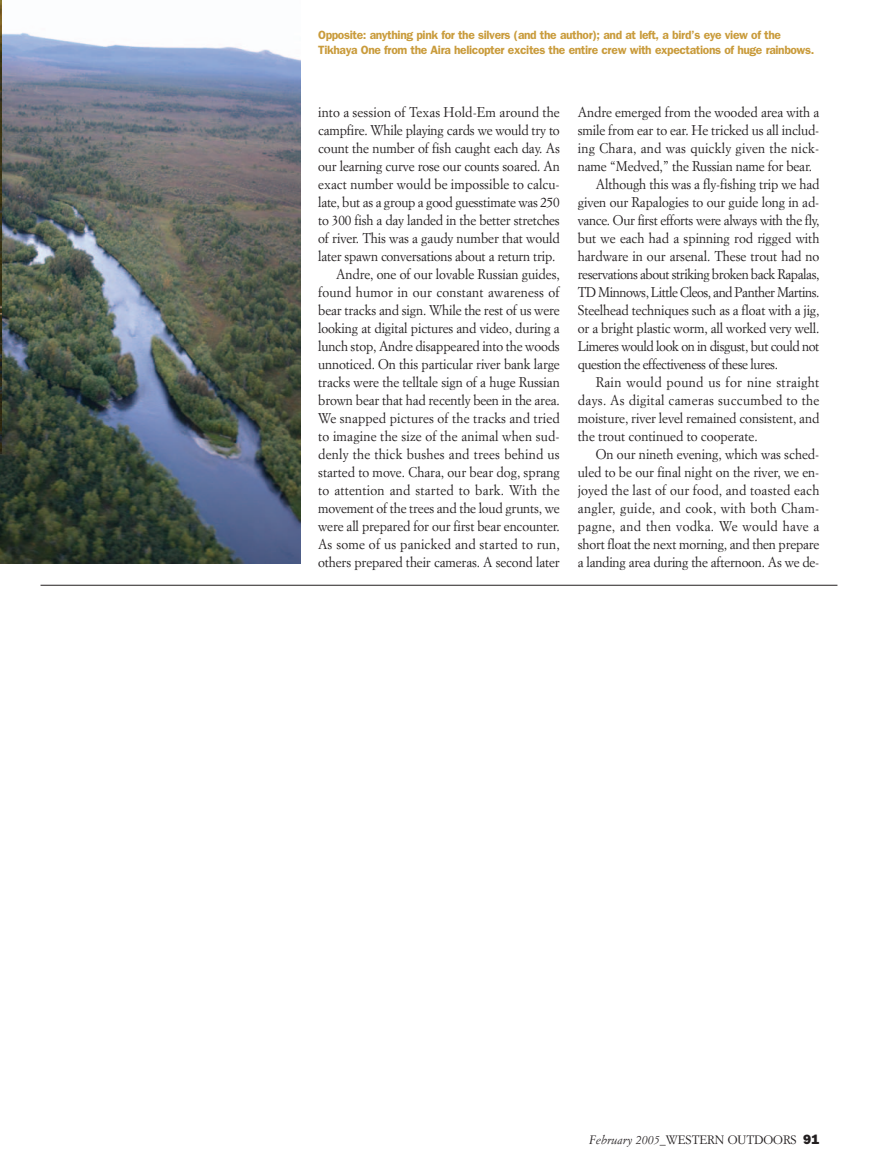
<style>
.page{position:relative;width:878px;height:1175px;background:#fff}
.page>*{position:absolute;margin:0;border:0;box-sizing:border-box;transform-origin:0 0}
.t1{font:13.8px "Simoncini Garamond";letter-spacing:-.01em;color:#231f20;scale:.95 1}
.t2{font:13.8px "Simoncini Garamond";letter-spacing:.015em;color:#231f20;scale:.95 1}
.t3{font:13.8px "Simoncini Garamond";letter-spacing:.025em;color:#231f20;scale:.95 1}
.t4{font:13.8px "Simoncini Garamond";letter-spacing:-.03em;color:#231f20;scale:.95 1}
.t5{font:13.8px "Simoncini Garamond";letter-spacing:.01em;color:#231f20;scale:.95 1}
.t6{font:13.8px "Simoncini Garamond";letter-spacing:-.035em;color:#231f20;scale:.95 1}
.t7{font:600 12px/15px "Franklin Gothic";letter-spacing:-.03em;color:#c99b3b}
.t8{font:12px "Simoncini Garamond";color:#231f20}
.s1{font-style:italic}
.s2{font-family:"Franklin Gothic";font-weight:800;font-size:13.5px}
</style>
<div class="page">
<hr style="left:40px;top:585px;width:797px;height:1px;background:#231f20">
<img style="left:1px;top:32px;width:299px;height:531px">
<img style="left:1px;top:0;width:1px;height:453px">
<p class="t7" style="left:318px;top:29px;width:497px">Opposite: anything pink for the silvers (and the author); and at left, a bird’s eye view of the<br>Tikhaya One from the Aira helicopter excites the entire crew with expectations of huge rainbows.</p>
<p class="t5" style="left:318px;top:106px;width:256px">into a session of Texas Hold-Em around the</p>
<p class="t1" style="left:318px;top:124px;width:256px">campfire. While playing cards we would try to</p>
<p class="t1" style="left:318px;top:142px;width:256px">count the number of fish caught each day. As</p>
<p class="t1" style="left:318px;top:160px;width:256px">our learning curve rose our counts soared. An</p>
<p class="t1" style="left:318px;top:178px;width:256px">exact number would be impossible to calcu-</p>
<p class="t1" style="left:318px;top:196px;width:256px">late, but as a group a good guesstimate was 250</p>
<p class="t1" style="left:318px;top:214px;width:256px">to 300 fish a day landed in the better stretches</p>
<p class="t1" style="left:318px;top:232px;width:256px">of river. This was a gaudy number that would</p>
<p class="t1" style="left:318px;top:250px;width:251px">later spawn conversations about a return trip.</p>
<p class="t1" style="left:336px;top:268px;width:237px">Andre, one of our lovable Russian guides,</p>
<p class="t2" style="left:318px;top:286px;width:256px">found humor in our constant awareness of</p>
<p class="t1" style="left:318px;top:304px;width:256px">bear tracks and sign. While the rest of us were</p>
<p class="t1" style="left:318px;top:322px;width:256px">looking at digital pictures and video, during a</p>
<p class="t1" style="left:318px;top:340px;width:256px">lunch stop, Andre disappeared into the woods</p>
<p class="t1" style="left:318px;top:358px;width:256px">unnoticed. On this particular river bank large</p>
<p class="t1" style="left:318px;top:376px;width:256px">tracks were the telltale sign of a huge Russian</p>
<p class="t1" style="left:318px;top:394px;width:256px">brown bear that had recently been in the area.</p>
<p class="t5" style="left:318px;top:412px;width:256px">We snapped pictures of the tracks and tried</p>
<p class="t2" style="left:318px;top:430px;width:256px">to imagine the size of the animal when sud-</p>
<p class="t2" style="left:318px;top:448px;width:256px">denly the thick bushes and trees behind us</p>
<p class="t1" style="left:318px;top:466px;width:256px">started to move. Chara, our bear dog, sprang</p>
<p class="t2" style="left:318px;top:484px;width:256px">to attention and started to bark. With the</p>
<p class="t1" style="left:318px;top:502px;width:256px">movement of the trees and the loud grunts, we</p>
<p class="t1" style="left:318px;top:520px;width:256px">were all prepared for our first bear encounter.</p>
<p class="t2" style="left:318px;top:538px;width:256px">As some of us panicked and started to run,</p>
<p class="t1" style="left:318px;top:556px;width:256px">others prepared their cameras. A second later</p>
<p class="t1" style="left:578px;top:106px;width:256px">Andre emerged from the wooded area with a</p>
<p class="t1" style="left:578px;top:124px;width:256px">smile from ear to ear. He tricked us all includ-</p>
<p class="t2" style="left:578px;top:142px;width:256px">ing Chara, and was quickly given the nick-</p>
<p class="t1" style="left:578px;top:160px;width:248px">name “Medved,” the Russian name for bear.</p>
<p class="t1" style="left:596px;top:178px;width:237px">Although this was a fly-fishing trip we had</p>
<p class="t1" style="left:578px;top:196px;width:256px">given our Rapalogies to our guide long in ad-</p>
<p class="t1" style="left:578px;top:214px;width:256px">vance. Our first efforts were always with the fly,</p>
<p class="t1" style="left:578px;top:232px;width:256px">but we each had a spinning rod rigged with</p>
<p class="t1" style="left:578px;top:250px;width:256px">hardware in our arsenal. These trout had no</p>
<p class="t4" style="left:578px;top:268px;width:256px">reservations about striking broken back Rapalas,</p>
<p class="t6" style="left:578px;top:286px;width:256px">TD Minnows, Little Cleos, and Panther Martins.</p>
<p class="t1" style="left:578px;top:304px;width:256px">Steelhead techniques such as a float with a jig,</p>
<p class="t1" style="left:578px;top:322px;width:256px">or a bright plastic worm, all worked very well.</p>
<p class="t4" style="left:578px;top:340px;width:256px">Limeres would look on in disgust, but could not</p>
<p class="t4" style="left:578px;top:358px;width:212px">question the effectiveness of these lures.</p>
<p class="t3" style="left:596px;top:376px;width:237px">Rain would pound us for nine straight</p>
<p class="t3" style="left:578px;top:394px;width:256px">days. As digital cameras succumbed to the</p>
<p class="t1" style="left:578px;top:412px;width:256px">moisture, river level remained consistent, and</p>
<p class="t1" style="left:578px;top:430px;width:191px">the trout continued to cooperate.</p>
<p class="t1" style="left:596px;top:448px;width:237px">On our nineth evening, which was sched-</p>
<p class="t1" style="left:578px;top:466px;width:256px">uled to be our final night on the river, we en-</p>
<p class="t2" style="left:578px;top:484px;width:256px">joyed the last of our food, and toasted each</p>
<p class="t3" style="left:578px;top:502px;width:256px">angler, guide, and cook, with both Cham-</p>
<p class="t3" style="left:578px;top:520px;width:256px">pagne, and then vodka. We would have a</p>
<p class="t1" style="left:578px;top:538px;width:256px">short float the next morning, and then prepare</p>
<p class="t1" style="left:578px;top:556px;width:256px">a landing area during the afternoon. As we de-</p>
<p class="t8" style="left:589px;top:1134px;width:232px"><span class="s1">February 2005</span>_WESTERN OUTDOORS <span class="s2">91</span></p>
</div>
